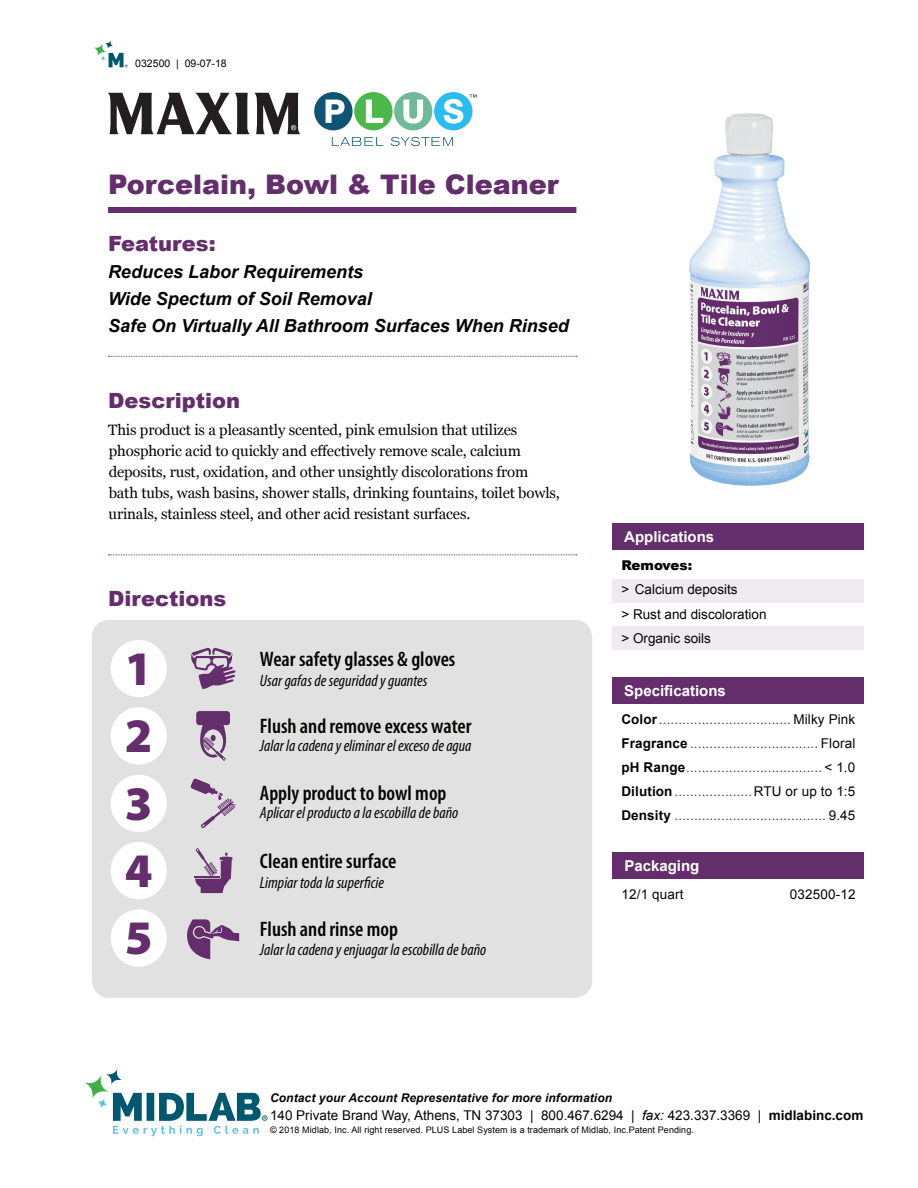
<style>
.page{position:relative;width:918px;height:1188px;background:#fff}
.page>*{position:absolute;margin:0;border:0;box-sizing:border-box;transform-origin:0 0}
.t1{font:900 48.45px/67.2px "Myriad Pro";color:#642d6b;text-align:justify}
.t2{font:900 27px "Arial";color:#642d6b}
.t3{font:600 condensed 21px "Myriad Pro";color:#040503}
.t4{font:900 21px "Arial";color:#642d6b}
.t5{font:italic 700 18px/27px "Arial";color:#040503}
.t6{font:italic condensed 16.5px "Myriad Pro";color:#040503}
.t7{font:15px/21px "Georgia";letter-spacing:-.01em;color:#040503}
.t8{font:700 15px "Arial";color:#fff}
.t9{font:13.5px/24px "Arial";letter-spacing:.01em;color:#642d6b;text-align:justify}
.t10{font:13.5px/24px "Arial";color:#040503}
.t11{font:900 13.5px "Arial";letter-spacing:-.015em;color:#040503}
.t12{font:italic 700 12px "Arial";letter-spacing:.01em;color:#040503}
.t13{font:10.5px "Arial";color:#040503}
.t14{font:9px "Arial";letter-spacing:.01em;color:#040503}
.s1{font-weight:700;color:#040503}
.s2{color:#040503}
.s3{font-style:italic}
.s4{font-weight:700}
</style>
<div class="page">
<svg style="left:113px;top:1093px;width:155px;height:43px"></svg>
<svg style="left:84px;top:1074px;width:25px;height:25px"></svg>
<svg style="left:106px;top:1068px;width:16px;height:17px"></svg>
<svg style="left:97px;top:1098px;width:11px;height:10px"></svg>
<svg style="left:94px;top:43px;width:12px;height:13px"></svg>
<svg style="left:105px;top:40px;width:8px;height:9px"></svg>
<svg style="left:100px;top:53px;width:28px;height:14px"></svg>
<div style="left:612px;top:579px;width:252px;height:24px;background:#efeaf0"></div>
<div style="left:612px;top:626px;width:252px;height:24px;background:#efeaf0"></div>
<div style="left:612px;top:524px;width:252px;height:26px;background:#642d6b"></div>
<div style="left:612px;top:677px;width:252px;height:27px;background:#642d6b"></div>
<svg style="left:108px;top:93px;width:192px;height:41px"></svg>
<div style="left:612px;top:852px;width:252px;height:27px;background:#642d6b"></div>
<div style="left:92px;top:620px;width:500px;height:378px;background:#e1e1e1;border-radius:18px"></div>
<div style="left:108px;top:207px;width:468px;height:6px;background:#642d6b"></div>
<svg style="left:108px;top:356px;width:469px;height:1px"></svg>
<svg style="left:108px;top:554px;width:469px;height:1px"></svg>
<div style="left:314px;top:92px;width:39px;height:38px;background:#105473;border-radius:50%"></div>
<div style="left:354px;top:92px;width:39px;height:38px;background:#4cb849;border-radius:50%"></div>
<div style="left:394px;top:92px;width:38px;height:38px;background:#6fba98;border-radius:50%"></div>
<div style="left:434px;top:92px;width:39px;height:38px;background:#29bdef;border-radius:50%"></div>
<svg style="left:326px;top:100px;width:19px;height:23px"></svg>
<svg style="left:366px;top:100px;width:17px;height:23px"></svg>
<svg style="left:403px;top:100px;width:20px;height:24px"></svg>
<svg style="left:444px;top:99px;width:19px;height:25px"></svg>
<svg style="left:332px;top:137px;width:51px;height:9px"></svg>
<svg style="left:391px;top:137px;width:62px;height:9px"></svg>
<svg style="left:470px;top:94px;width:7px;height:4px"></svg>
<img style="left:689px;top:113px;width:121px;height:373px">
<div style="left:111px;top:640px;width:56px;height:57px;background:#fff;border-radius:50%"></div>
<div style="left:111px;top:707px;width:56px;height:58px;background:#fff;border-radius:50%"></div>
<div style="left:111px;top:775px;width:56px;height:57px;background:#fff;border-radius:50%"></div>
<div style="left:111px;top:842px;width:56px;height:57px;background:#fff;border-radius:50%"></div>
<div style="left:111px;top:909px;width:56px;height:58px;background:#fff;border-radius:50%"></div>
<svg style="left:190px;top:648px;width:46px;height:42px"></svg>
<svg style="left:196px;top:711px;width:34px;height:50px"></svg>
<svg style="left:190px;top:778px;width:45px;height:50px"></svg>
<hr style="left:194px;top:876px;width:25px;height:2px;background:#642d6b">
<svg style="left:195px;top:848px;width:37px;height:45px"></svg>
<svg style="left:187px;top:919px;width:52px;height:40px"></svg>
<p class="t13" style="left:135px;top:57px;width:93px">032500 | 09-07-18</p>
<h2 class="t2" style="left:108px;top:164px;width:452px">Porcelain, Bowl &amp; Tile Cleaner</h2>
<h3 class="t4" style="left:108px;top:228px;width:109px">Features:</h3>
<p class="t5" style="left:108px;top:259px;width:462px">Reduces Labor Requirements<br>Wide Spectum of Soil Removal<br>Safe On Virtually All Bathroom Surfaces When Rinsed</p>
<h3 class="t4" style="left:108px;top:385px;width:133px">Description</h3>
<p class="t7" style="left:108px;top:420px;width:453px">This product is a pleasantly scented, pink emulsion that utilizes phosphoric acid to quickly and effectively remove scale, calcium deposits, rust, oxidation, and other unsightly discolorations from bath tubs, wash basins, shower stalls, drinking fountains, toilet bowls, urinals, stainless steel, and other acid resistant surfaces.</p>
<h3 class="t4" style="left:108px;top:584px;width:120px">Directions</h3>
<h1 class="t1" style="left:125px;top:636px;width:29px">1<br>2<br>3<br>4<br>5</h1>
<h3 class="t3" style="left:260px;top:648px;width:197px">Wear safety glasses &amp; gloves</h3>
<p class="t6" style="left:260px;top:670px;width:169px">Usar gafas de seguridad y guantes</p>
<h3 class="t3" style="left:260px;top:715px;width:213px">Flush and remove excess water</h3>
<p class="t6" style="left:260px;top:735px;width:213px">Jalar la cadena y eliminar el exceso de agua</p>
<h3 class="t3" style="left:260px;top:781px;width:188px">Apply product to bowl mop</h3>
<p class="t6" style="left:260px;top:802px;width:200px">Aplicar el producto a la escobilla de baño</p>
<h3 class="t3" style="left:260px;top:850px;width:138px">Clean entire surface</h3>
<p class="t6" style="left:260px;top:873px;width:126px">Limpiar toda la superficie</p>
<h3 class="t3" style="left:260px;top:918px;width:140px">Flush and rinse mop</h3>
<p class="t6" style="left:260px;top:940px;width:228px">Jalar la cadena y enjuagar la escobilla de baño</p>
<p class="t8" style="left:624px;top:527px;width:92px">Applications</p>
<p class="t11" style="left:621px;top:556px;width:72px">Removes:</p>
<p class="t10" style="left:621px;top:578px;width:147px">&gt; Calcium deposits<br>&gt; Rust and discoloration &gt; Organic soils</p>
<p class="t8" style="left:624px;top:681px;width:103px">Specifications</p>
<p class="t9" style="left:621px;top:708px;width:236px"><span class="s1">Color</span>.................................. <span class="s2">Milky Pink </span><span class="s1">Fragrance</span> ................................. <span class="s2">Floral </span><span class="s1">pH Range</span>................................... <span class="s2">&lt; 1.0<br></span><span class="s1">Dilution</span>....................<span class="s2">RTU or up to 1:5<br></span><span class="s1">Density</span> ....................................... <span class="s2">9.45</span></p>
<p class="t8" style="left:624px;top:856px;width:77px">Packaging</p>
<p class="t10" style="left:622px;top:883px;width:64px">12/1 quart</p>
<p class="t10" style="left:790px;top:883px;width:67px">032500-12</p>
<p class="t12" style="left:270px;top:1090px;width:344px">Contact your Account Representative for more information</p>
<p class="t10" style="left:270px;top:1103px;width:595px">140 Private Brand Way, Athens, TN 37303 | 800.467.6294 | <span class="s3">fax:</span> 423.337.3369 | <span class="s4">midlabinc.com</span></p>
<p class="t14" style="left:270px;top:1124px;width:425px">© 2018 Midlab, Inc. All right reserved. PLUS Label System is a trademark of Midlab, Inc.Patent Pending.</p>
</div>
